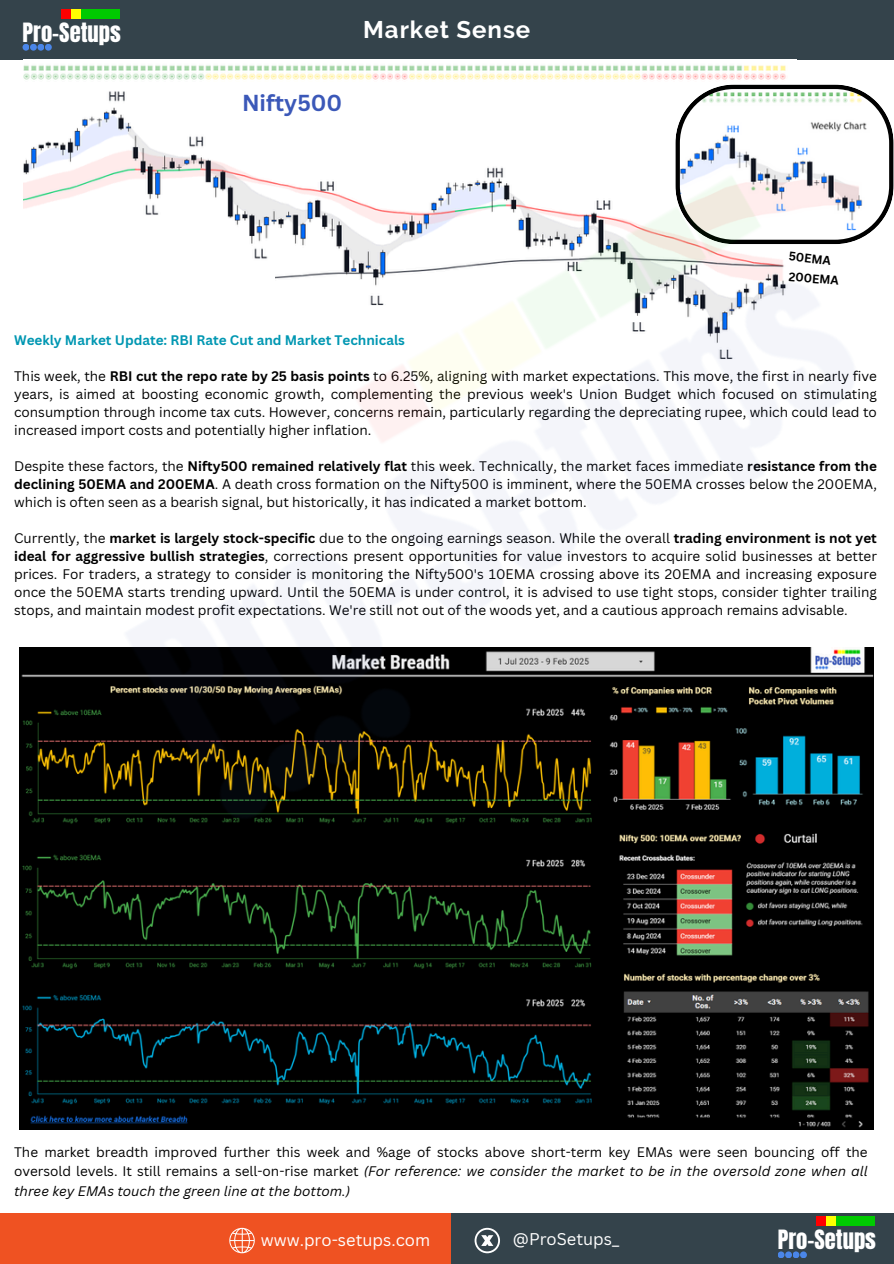
<style>
.page{position:relative;width:894px;height:1264px;background:#fff}
.page>*{position:absolute;margin:0;border:0;box-sizing:border-box;transform-origin:0 0}
.t1{font:700 24px "Raleway";letter-spacing:.04em;color:#fff}
.t2{font:22.65px "Anton";color:#fff}
.t3{font:700 22.5px "Canva Sans";color:#3b58b8}
.t4{font:16.5px "Canva Sans";color:#fff}
.t5{font:13.5px/18px "Canva Sans";color:#000;text-align:justify}
.t6{font:700 13.5px "Canva Sans";color:#0097b2}
.t7{font:700 12px "Canva Sans";color:#010101}
.s1{font-weight:700}
.s2{font-style:italic}
</style>
<div class="page">
<div style="left:0;top:1213px;width:462px;height:50px;background:#ef5222"></div>
<div style="left:450px;top:1213px;width:443px;height:50px;background:#34434b"></div>
<div style="left:0;top:0;width:893px;height:60px;background:#34434b"></div>
<div style="left:777px;top:1251px;width:7px;height:7px;background:#4a86e8;border-radius:50%"></div>
<svg style="left:784px;top:1251px;width:7px;height:7px"></svg>
<div style="left:792px;top:1251px;width:7px;height:7px;background:#4a86e8;border-radius:50%"></div>
<div style="left:816px;top:1216px;width:9px;height:9px;background:#f00"></div>
<div style="left:826px;top:1216px;width:9px;height:9px;background:#ff0"></div>
<div style="left:836px;top:1216px;width:9px;height:9px;background:#00ca00"></div>
<svg style="left:799px;top:1251px;width:7px;height:7px"></svg>
<div style="left:845px;top:1216px;width:10px;height:9px;background:#00ca00"></div>
<div style="left:855px;top:1216px;width:9px;height:9px;background:#00ca00"></div>
<div style="left:865px;top:1216px;width:9px;height:9px;background:#00ca00"></div>
<div style="left:23px;top:44px;width:6px;height:7px;background:#4a86e8;border-radius:50%"></div>
<div style="left:30px;top:44px;width:7px;height:7px;background:#4a86e8;border-radius:50%"></div>
<div style="left:37px;top:44px;width:7px;height:7px;background:#4a86e8;border-radius:50%"></div>
<div style="left:62px;top:9px;width:9px;height:9px;background:#f00"></div>
<div style="left:71px;top:9px;width:9px;height:9px;background:#ff0"></div>
<div style="left:81px;top:9px;width:9px;height:9px;background:#00ca00"></div>
<div style="left:45px;top:44px;width:7px;height:7px;background:#4a86e8;border-radius:50%"></div>
<div style="left:91px;top:9px;width:9px;height:9px;background:#00ca00"></div>
<div style="left:101px;top:9px;width:9px;height:9px;background:#00ca00"></div>
<div style="left:110px;top:9px;width:10px;height:9px;background:#00ca00"></div>
<svg style="left:474px;top:1227px;width:26px;height:26px"></svg>
<svg style="left:229px;top:1227px;width:26px;height:26px"></svg>
<img style="left:23px;top:65px;width:773px;height:20px">
<svg style="left:712px;top:85px;width:145px;height:4px"></svg>
<img style="left:19px;top:922px;width:854px;height:207px">
<img style="left:19px;top:89px;width:874px;height:833px">
<p class="t2" style="left:23px;top:16px;width:100px">Pro-Setups</p>
<p class="t3" style="left:242px;top:87px;width:102px">Nifty500</p>
<h1 class="t1" style="left:363px;top:16px;width:168px">Market Sense</h1>
<p class="t7" style="left:789px;top:247px;width:44px;rotate:7deg">50EMA</p>
<h4 class="t7" style="left:789px;top:268px;width:52px;rotate:5deg">200EMA</h4>
<h5 class="t6" style="left:14px;top:330px;width:392px">Weekly Market Update: RBI Rate Cut and Market Technicals</h5>
<h5 class="t5" style="left:14px;top:366px;width:864px">This week, the <span class="s1">RBI cut the repo rate by 25 basis points</span> to 6.25%, aligning with market expectations. This move, the first in nearly five years, is aimed at boosting economic growth, complementing the previous week's Union Budget which focused on stimulating consumption through income tax cuts. However, concerns remain, particularly regarding the depreciating rupee, which could lead to increased import costs and potentially higher inflation.</h5>
<h5 class="t5" style="left:14px;top:456px;width:864px">Despite these factors, the <span class="s1">Nifty500 remained relatively flat</span> this week. Technically, the market faces immediate <span class="s1">resistance from the declining 50EMA and 200EMA</span>. A death cross formation on the Nifty500 is imminent, where the 50EMA crosses below the 200EMA, which is often seen as a bearish signal, but historically, it has indicated a market bottom.</h5>
<p class="t5" style="left:14px;top:528px;width:864px">Currently, the <span class="s1">market is largely stock-specific</span> due to the ongoing earnings season. While the overall <span class="s1">trading environment is not yet ideal for aggressive bullish strategies</span>, corrections present opportunities for value investors to acquire solid businesses at better prices. For traders, a strategy to consider is monitoring the Nifty500's 10EMA crossing above its 20EMA and increasing exposure once the 50EMA starts trending upward. Until the 50EMA is under control, it is advised to use tight stops, consider tighter trailing stops, and maintain modest profit expectations. We're still not out of the woods yet, and a cautious approach remains advisable.</p>
<p class="t5" style="left:14px;top:1142px;width:854px;line-height:19.2px">The market breadth improved further this week and %age of stocks above short-term key EMAs were seen bouncing off the oversold levels. It still remains a sell-on-rise market <span class="s2">(For reference: we consider the market to be in the oversold zone when all three key EMAs touch the green line at the bottom.)</span></p>
<h1 class="t4" style="left:261px;top:1228px;width:171px">www.pro-setups.com</h1>
<p class="t4" style="left:513px;top:1227px;width:108px">@ProSetups_</p>
<h2 class="t2" style="left:777px;top:1223px;width:100px">Pro-Setups</h2>
</div>
